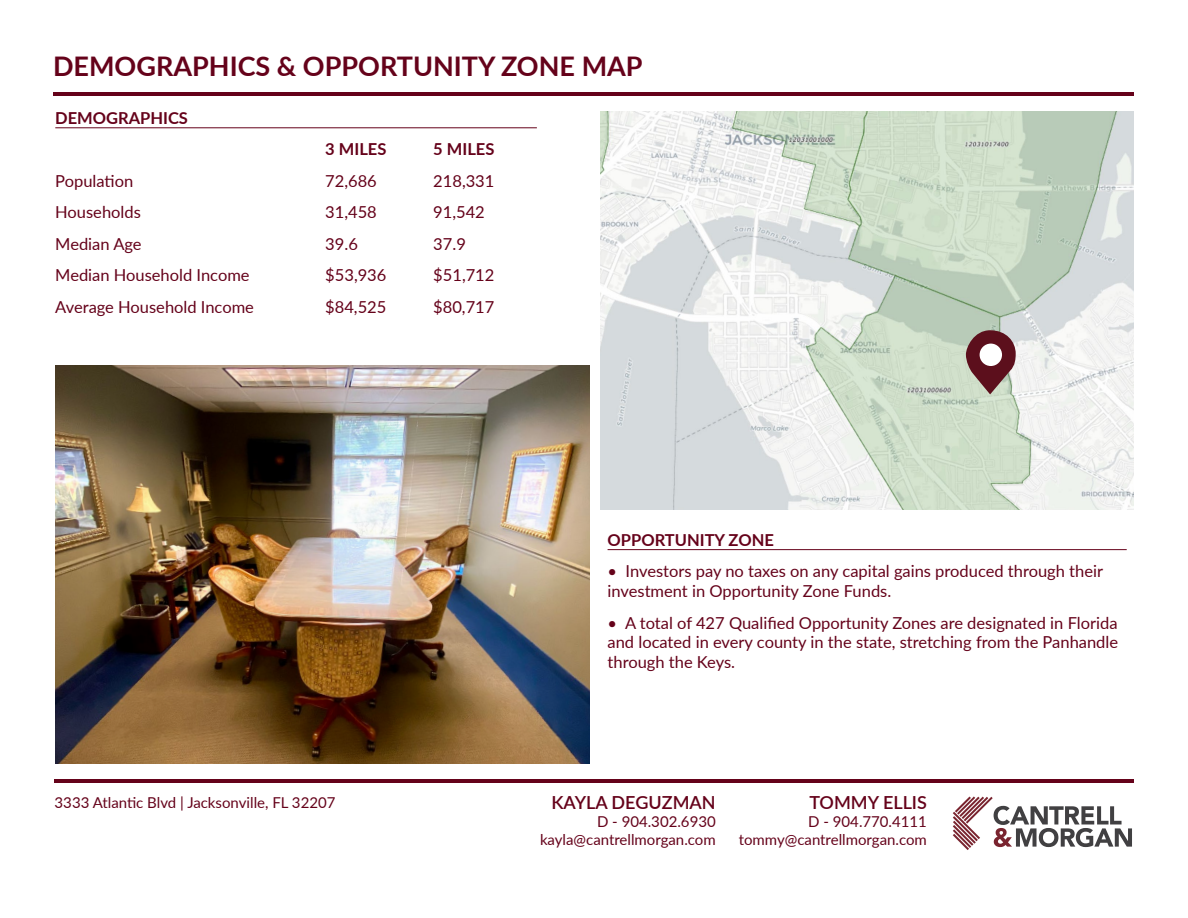
<style>
.page{position:relative;width:1188px;height:918px;background:#fff}
.page>*{position:absolute;margin:0;border:0;box-sizing:border-box;transform-origin:0 0}
.t1{font:700 27px "Lato";color:#65021a}
.t2{font:600 18px "Lato";color:#65021a}
.t3{font:16.5px/19.8px "Lato";color:#65021a}
.t4{font:700 16.5px "Lato";color:#65021a}
.t5{font:15px/18px "Lato";color:#65021a;text-align:right}
</style>
<div class="page">
<hr style="left:55px;top:127px;width:482px;height:1px;background:#65021a">
<hr style="left:608px;top:549px;width:519px;height:1px;background:#65021a">
<hr style="left:53px;top:92px;width:1081px;height:4px;background:#65021a">
<hr style="left:54px;top:779px;width:1080px;height:3px;background:#65021a">
<svg style="left:953px;top:796px;width:179px;height:54px"></svg>
<img style="left:55px;top:365px;width:534px;height:398px">
<img style="left:600px;top:112px;width:534px;height:398px">
<svg style="left:966px;top:330px;width:50px;height:64px;background:#865b5d"></svg>
<div style="left:980px;top:344px;width:22px;height:22px;background:#fff;border-radius:50%"></div>
<h1 class="t1" style="left:53px;top:47px;width:591px">DEMOGRAPHICS &amp; OPPORTUNITY ZONE MAP</h1>
<p class="t4" style="left:55px;top:106px;width:134px">DEMOGRAPHICS</p>
<p class="t4" style="left:325px;top:137px;width:63px">3 MILES</p>
<p class="t4" style="left:433px;top:137px;width:63px">5 MILES</p>
<p class="t3" style="left:55px;top:170px;width:79px">Population</p>
<p class="t3" style="left:325px;top:170px;width:53px">72,686</p>
<p class="t3" style="left:433px;top:170px;width:63px">218,331</p>
<p class="t3" style="left:55px;top:202px;width:87px">Households</p>
<p class="t3" style="left:325px;top:202px;width:53px">31,458</p>
<p class="t3" style="left:433px;top:202px;width:53px">91,542</p>
<p class="t3" style="left:55px;top:233px;width:88px">Median Age</p>
<p class="t3" style="left:325px;top:233px;width:34px">39.6</p>
<p class="t3" style="left:433px;top:233px;width:34px">37.9</p>
<p class="t3" style="left:55px;top:265px;width:196px">Median Household Income</p>
<p class="t3" style="left:325px;top:265px;width:63px">$53,936</p>
<p class="t3" style="left:433px;top:265px;width:63px">$51,712</p>
<p class="t3" style="left:55px;top:296px;width:200px">Average Household Income</p>
<p class="t3" style="left:325px;top:296px;width:63px">$84,525</p>
<p class="t3" style="left:433px;top:296px;width:63px">$80,717</p>
<p class="t4" style="left:608px;top:528px;width:168px">OPPORTUNITY ZONE</p>
<p class="t3" style="left:608px;top:561px;width:497px">• Investors pay no taxes on any capital gains produced through their investment in Opportunity Zone Funds.</p>
<p class="t3" style="left:608px;top:612px;width:512px;text-align:justify">• A total of 427 Qualified Opportunity Zones are designated in Florida and located in every county in the state, stretching from the Panhandle through the Keys.</p>
<p class="t5" style="left:55px;top:792px;width:282px">3333 Atlantic Blvd | Jacksonville, FL 32207</p>
<p class="t2" style="left:809px;top:790px;width:119px">TOMMY ELLIS</p>
<p class="t5" style="left:739px;top:812px;width:190px">D - 904.770.4111 tommy@cantrellmorgan.com</p>
<p class="t2" style="left:551px;top:790px;width:166px">KAYLA DEGUZMAN</p>
<p class="t5" style="left:540px;top:812px;width:177px">D - 904.302.6930 kayla@cantrellmorgan.com</p>
</div>
